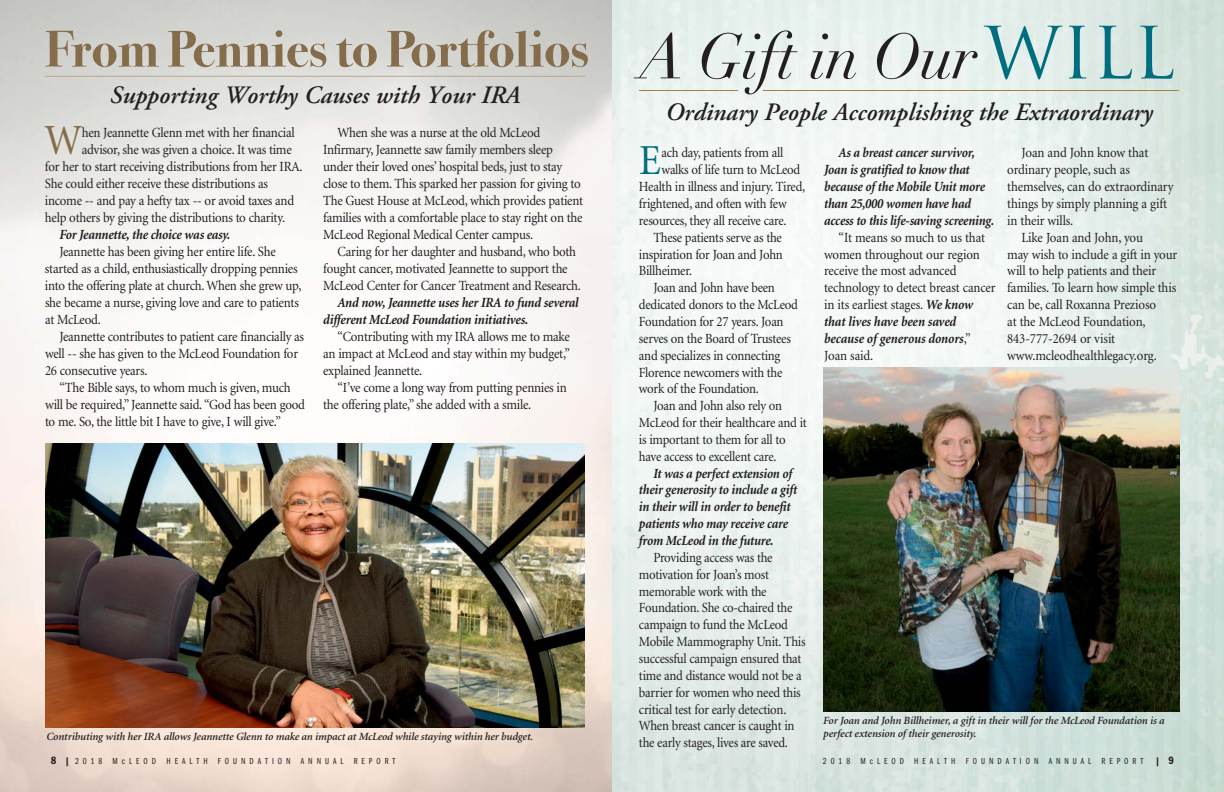
<style>
.page{position:relative;width:1224px;height:792px;background:#fff}
.page>*{position:absolute;margin:0;border:0;box-sizing:border-box;transform-origin:0 0}
.t1{font:italic 63px "Didot";letter-spacing:-.025em;color:#231f20}
.t2{font:700 51.5px "Bodoni Svty Two ITCTT";color:#856c4b}
.t3{font:43px "Minion";color:#856c4b;scale:.92 1}
.t4{font:42.8px "Minion";color:#006e7f;scale:.92 1}
.t5{font:italic 600 25px "Adobe Garamond Pro";color:#231f20}
.t6{font:14px/17px "Minion";letter-spacing:-.02em;color:#231f20;scale:.92 1}
.t7{font:14px/16.9px "Minion";letter-spacing:-.02em;color:#231f20;scale:.91 1}
.t8{font:italic 700 14px/16.9px "Minion";letter-spacing:-.02em;color:#231f20;scale:.91 1}
.t9{font:italic 700 14px/17px "Minion";letter-spacing:-.02em;color:#231f20;scale:.92 1}
.t10{font:italic 600 11px/13px "Minion";letter-spacing:-.01em;color:#231f20}
.t11{font:9px "ITC Franklin Gothic Std Bk Cp";letter-spacing:.445em;color:#231f20}
.t12{font:8.7px "ITC Franklin Gothic Std Dm Cd";color:#231f20}
.s1{font-family:"Trajan";font-style:normal;font-size:70px;color:#006e7f}
.s2{font-weight:700;font-style:italic}
.s3{font-family:"ITC Franklin Gothic Std Dm Cd";font-size:11px}
.s4{font-family:"ITC Franklin Gothic Std Dm Cd";font-size:8.7px}
.s5{font-size:11px}
</style>
<div class="page">
<img style="left:0;top:0;width:612px;height:792px">
<svg style="left:612px;top:0;width:612px;height:792px"></svg>
<hr style="left:639px;top:90px;width:99px;height:1px;background:#a2833b">
<hr style="left:45px;top:76px;width:540px;height:1px;background:#b8a792">
<img style="left:45px;top:443px;width:540px;height:284px">
<img style="left:823px;top:367px;width:356px;height:344px">
<hr style="left:763px;top:90px;width:416px;height:1px;background:#a2833b">
<h2 class="t2" style="left:45px;top:19px;width:545px">From Pennies to Portfolios</h2>
<h3 class="t5" style="left:110px;top:86px;width:412px">Supporting Worthy Causes with Your IRA</h3>
<h3 class="t3" style="left:45px;top:123px;width:42px">W</h3>
<p class="t6" style="left:82px;top:125px;width:233px">hen Jeannette Glenn met with her financial</p>
<p class="t6" style="left:82px;top:142px;width:230px">advisor, she was given a choice. It was time</p>
<p class="t6" style="left:45px;top:159px;width:282px">for her to start receiving distributions from her IRA.</p>
<p class="t6" style="left:45px;top:176px;width:244px">She could either receive these distributions as</p>
<p class="t6" style="left:45px;top:193px;width:272px">income -- and pay a hefty tax -- or avoid taxes and</p>
<p class="t6" style="left:45px;top:210px;width:263px">help others by giving the distributions to charity.</p>
<p class="t9" style="left:59px;top:227px;width:187px">For Jeannette, the choice was easy.</p>
<p class="t6" style="left:45px;top:244px;width:280px;text-indent:14px">Jeannette has been giving her entire life. She started as a child, enthusiastically dropping pennies into the offering plate at church. When she grew up, she became a nurse, giving love and care to patients at McLeod.</p>
<p class="t6" style="left:45px;top:329px;width:283px;text-indent:14px">Jeannette contributes to patient care financially as well -- she has given to the McLeod Foundation for<br>26 consecutive years.</p>
<p class="t6" style="left:45px;top:380px;width:284px;text-indent:14px">“The Bible says, to whom much is given, much will be required,” Jeannette said. “God has been good to me. So, the little bit I have to give, I will give.”</p>
<p class="t6" style="left:323px;top:125px;width:284px;text-indent:14px">When she was a nurse at the old McLeod Infirmary, Jeannette saw family members sleep under their loved ones’ hospital beds, just to stay close to them. This sparked her passion for giving to The Guest House at McLeod, which provides patient families with a comfortable place to stay right on the McLeod Regional Medical Center campus.</p>
<p class="t6" style="left:323px;top:244px;width:282px;text-indent:14px">Caring for her daughter and husband, who both fought cancer, motivated Jeannette to support the<br>McLeod Center for Cancer Treatment and Research.</p>
<p class="t9" style="left:323px;top:295px;width:279px;text-indent:14px">And now, Jeannette uses her IRA to fund several different McLeod Foundation initiatives.</p>
<p class="t6" style="left:323px;top:329px;width:270px;text-align:justify;text-indent:14px">“Contributing with my IRA allows me to make an impact at McLeod and stay within my budget,” explained Jeannette.</p>
<p class="t6" style="left:323px;top:380px;width:266px;text-indent:14px">“I’ve come a long way from putting pennies in the offering plate,” she added with a smile.</p>
<p class="t10" style="left:46px;top:731px;width:488px">Contributing with her IRA allows Jeannette Glenn to make an impact at McLeod while staying within her budget.</p>
<h1 class="t1" style="left:639px;top:20px;width:538px">A Gift in Our<span class="s1">WILL</span></h1>
<h3 class="t5" style="left:665px;top:102px;width:489px">Ordinary People Accomplishing the Extraordinary</h3>
<h3 class="t4" style="left:639px;top:144px;width:25px">E</h3>
<p class="t7" style="left:662px;top:146px;width:135px">ach day, patients from all</p>
<p class="t7" style="left:662px;top:163px;width:154px">walks of life turn to McLeod</p>
<p class="t7" style="left:639px;top:179px;width:184px">Health in illness and injury. Tired,</p>
<p class="t7" style="left:639px;top:196px;width:164px">frightened, and often with few</p>
<p class="t7" style="left:639px;top:213px;width:164px">resources, they all receive care.</p>
<p class="t7" style="left:653px;top:230px;width:143px">These patients serve as the</p>
<p class="t7" style="left:639px;top:247px;width:160px">inspiration for Joan and John</p>
<p class="t7" style="left:639px;top:264px;width:60px">Billheimer.</p>
<p class="t7" style="left:653px;top:281px;width:135px">Joan and John have been</p>
<p class="t7" style="left:639px;top:297px;width:176px">dedicated donors to the McLeod</p>
<p class="t7" style="left:639px;top:314px;width:160px">Foundation for 27 years. Joan</p>
<p class="t7" style="left:639px;top:331px;width:168px">serves on the Board of Trustees</p>
<p class="t7" style="left:639px;top:348px;width:157px">and specializes in connecting</p>
<p class="t7" style="left:639px;top:365px;width:159px">Florence newcomers with the</p>
<p class="t7" style="left:639px;top:382px;width:133px">work of the Foundation.</p>
<p class="t7" style="left:653px;top:398px;width:143px">Joan and John also rely on</p>
<p class="t7" style="left:639px;top:415px;width:186px">McLeod for their healthcare and it</p>
<p class="t7" style="left:639px;top:432px;width:163px">is important to them for all to</p>
<p class="t7" style="left:639px;top:449px;width:153px">have access to excellent care.</p>
<p class="t8" style="left:639px;top:466px;width:175px;text-indent:14px">It was a perfect extension of their generosity to include a gift in their will in order to benefit patients who may receive care from McLeod in the future.</p>
<p class="t7" style="left:639px;top:550px;width:185px;text-indent:14px">Providing access was the motivation for Joan’s most memorable work with the<br>Foundation. She co-chaired the campaign to fund the McLeod<br>Mobile Mammography Unit. This successful campaign ensured that time and distance would not be a barrier for women who need this critical test for early detection.<br>When breast cancer is caught in the early stages, lives are saved.</p>
<p class="t8" style="left:824px;top:146px;width:188px;text-indent:14px">As a breast cancer survivor,<br>Joan is gratified to know that because of the Mobile Unit more than 25,000 women have had access to this life-saving screening.</p>
<p class="t6" style="left:824px;top:230px;width:188px;text-indent:14px">“It means so much to us that women throughout our region receive the most advanced technology to detect breast cancer in its earliest stages. <span class="s2">We know that lives have been saved because of generous donors</span>,”<br>Joan said.</p>
<p class="t6" style="left:1022px;top:146px;width:139px">Joan and John know that</p>
<p class="t6" style="left:1007px;top:163px;width:135px">ordinary people, such as</p>
<p class="t6" style="left:1007px;top:179px;width:182px">themselves, can do extraordinary</p>
<p class="t6" style="left:1007px;top:196px;width:175px">things by simply planning a gift</p>
<p class="t6" style="left:1007px;top:213px;width:73px">in their wills.</p>
<p class="t6" style="left:1022px;top:230px;width:133px">Like Joan and John, you</p>
<p class="t6" style="left:1007px;top:247px;width:186px">may wish to include a gift in your</p>
<p class="t6" style="left:1007px;top:264px;width:163px">will to help patients and their</p>
<p class="t6" style="left:1007px;top:280px;width:185px">families. To learn how simple this</p>
<p class="t6" style="left:1007px;top:297px;width:163px">can be, call Roxanna Prezioso</p>
<p class="t6" style="left:1007px;top:314px;width:152px">at the McLeod Foundation,</p>
<p class="t6" style="left:1007px;top:331px;width:119px">843-777-2694 or visit</p>
<p class="t6" style="left:1007px;top:348px;width:164px">www.mcleodhealthlegacy.org.</p>
<p class="t10" style="left:823px;top:715px;width:343px">For Joan and John Billheimer, a gift in their will for the McLeod Foundation is a perfect extension of their generosity.</p>
<p class="t11" style="left:51px;top:756px;width:346px"><span class="s3">8</span> <span class="s4">|</span> 2018 McLEOD HEALTH FOUNDATION ANNUAL REPORT</p>
<p class="t11" style="left:823px;top:756px;width:322px">2018 McLEOD HEALTH FOUNDATION ANNUAL REPORT</p>
<p class="t12" style="left:1156px;top:756px;width:20px">| <span class="s5">9</span></p>
</div>
